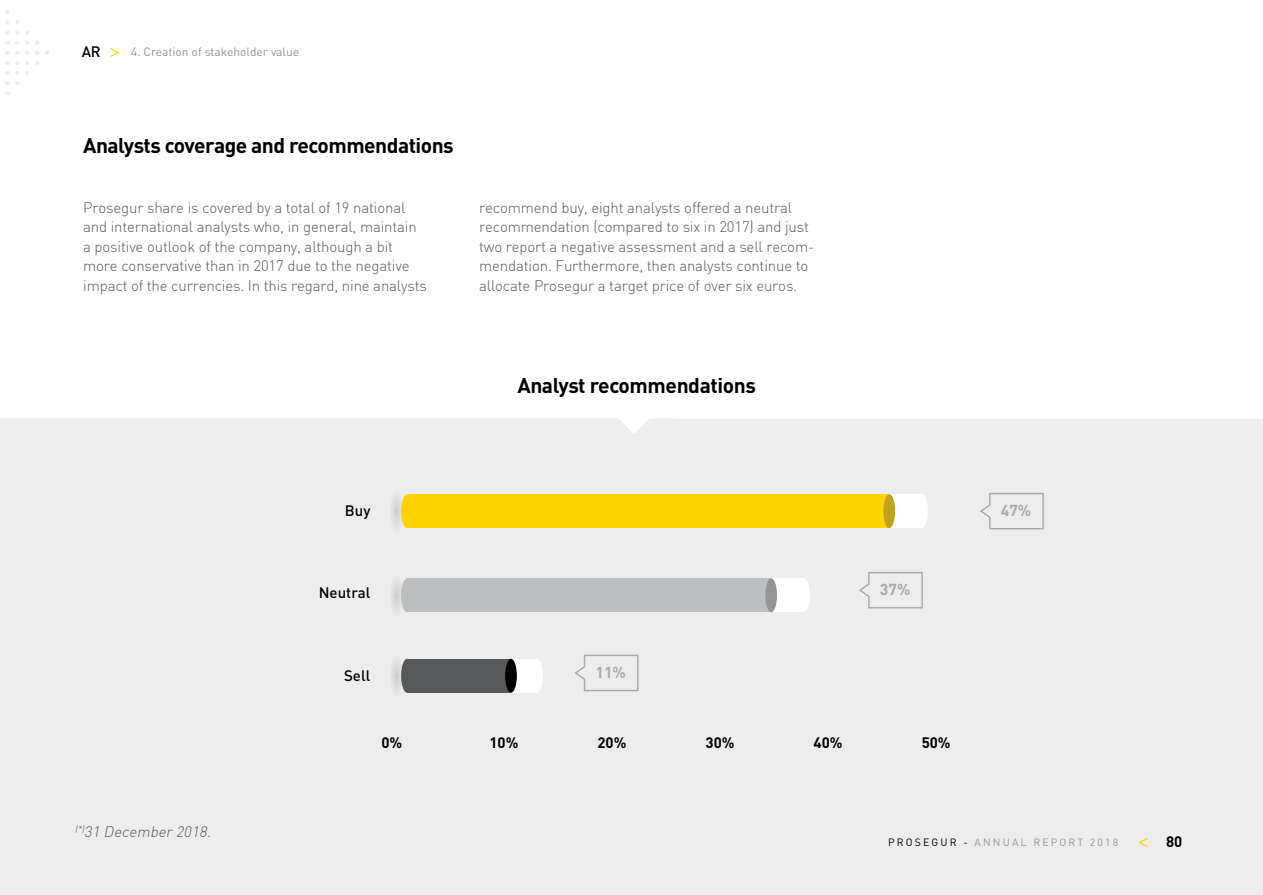
<style>
.page{position:relative;width:1263px;height:895px;background:#fff}
.page>*{position:absolute;margin:0;border:0;box-sizing:border-box;transform-origin:0 0}
.t1{font:700 21px "DIN";letter-spacing:-.025em;color:#000}
.t2{font:700 18px "Minion Pro";color:#ffd200}
.t3{font:700 15.75px "DIN";color:#a7a9ac}
.t4{font:300 15px/19.5px "DIN";letter-spacing:-.01em;color:#58595b}
.t5{font:700 15px "DIN";color:#000}
.t6{font:italic 300 15px "DIN";color:#58595b}
.t7{font:500 15px "DIN";color:#000}
.t8{font:12px "DIN";color:#939598}
.t9{font:10.5px "DIN";letter-spacing:.2em;color:#939598}
.s1{font-family:"DIN Pro";font-weight:500;font-size:15px;color:#000}
.s2{font-family:"Minion Pro";font-weight:700;font-size:18px;color:#ffd200}
.s3{color:#000}
</style>
<div class="page">
<svg style="left:5px;top:10px;width:5px;height:4px"></svg>
<svg style="left:5px;top:20px;width:24px;height:25px"></svg>
<svg style="left:35px;top:41px;width:4px;height:4px"></svg>
<svg style="left:5px;top:51px;width:24px;height:4px"></svg>
<svg style="left:35px;top:51px;width:4px;height:4px"></svg>
<svg style="left:45px;top:51px;width:4px;height:4px"></svg>
<svg style="left:5px;top:61px;width:24px;height:4px"></svg>
<svg style="left:35px;top:61px;width:4px;height:4px"></svg>
<svg style="left:5px;top:71px;width:24px;height:4px"></svg>
<svg style="left:5px;top:81px;width:14px;height:15px"></svg>
<div style="left:0;top:418px;width:1262px;height:477px;background:#ededee"></div>
<svg style="left:616px;top:418px;width:35px;height:16px"></svg>
<div style="left:771px;top:578px;width:33px;height:34px;background:#fff"></div>
<div style="left:798px;top:578px;width:11px;height:34px;background:#fff;border-radius:50%"></div>
<svg style="left:388px;top:570px;width:16px;height:50px"></svg>
<div style="left:407px;top:578px;width:364px;height:34px;background:#bcbec0"></div>
<div style="left:401px;top:578px;width:12px;height:34px;background:#bcbec0;border-radius:50%"></div>
<div style="left:765px;top:578px;width:12px;height:34px;background:#939598;border-radius:50%"></div>
<div style="left:531px;top:659px;width:12px;height:34px;background:#fff;border-radius:50%"></div>
<div style="left:511px;top:659px;width:26px;height:34px;background:#fff"></div>
<svg style="left:388px;top:651px;width:16px;height:49px"></svg>
<div style="left:407px;top:659px;width:104px;height:34px;background:#58595b"></div>
<div style="left:401px;top:659px;width:12px;height:34px;background:#58595b;border-radius:50%"></div>
<div style="left:505px;top:659px;width:12px;height:34px;background:#000;border-radius:50%"></div>
<svg style="left:574px;top:655px;width:64px;height:36px;background:#e6e6e7"></svg>
<svg style="left:858px;top:572px;width:64px;height:36px;background:#e6e6e8"></svg>
<div style="left:889px;top:494px;width:33px;height:34px;background:#fff"></div>
<div style="left:916px;top:494px;width:11px;height:34px;background:#fff;border-radius:50%"></div>
<svg style="left:388px;top:486px;width:16px;height:50px"></svg>
<div style="left:407px;top:494px;width:482px;height:34px;background:#ffd200"></div>
<div style="left:401px;top:494px;width:12px;height:34px;background:#ffd200;border-radius:50%"></div>
<div style="left:883px;top:494px;width:12px;height:34px;background:#c1a21d;border-radius:50%"></div>
<svg style="left:979px;top:493px;width:64px;height:36px;background:#e6e6e8"></svg>
<p class="t8" style="left:82px;top:44px;width:219px"><span class="s1">AR</span> <span class="s2">&gt;</span> 4. Creation of stakeholder value</p>
<h1 class="t1" style="left:83px;top:132px;width:372px">Analysts coverage and recommendations</h1>
<p class="t4" style="left:83px;top:198px;width:345px">Prosegur share is covered by a total of 19 national and international analysts who, in general, maintain a positive outlook of the company, although a bit more conservative than in 2017 due to the negative impact of the currencies. In this regard, nine analysts</p>
<p class="t4" style="left:479px;top:198px;width:337px">recommend buy, eight analysts offered a neutral recommendation (compared to six in 2017) and just two report a negative assessment and a sell recom&shy;mendation. Furthermore, then analysts continue to allocate Prosegur a target price of over six euros.</p>
<p class="t6" style="left:75px;top:822px;width:140px"><sup>(*)</sup>31 December 2018.</p>
<h1 class="t1" style="left:517px;top:371px;width:240px">Analyst recommendations</h1>
<p class="t7" style="left:345px;top:501px;width:27px">Buy</p>
<p class="t3" style="left:1000px;top:500px;width:32px">47%</p>
<p class="t7" style="left:319px;top:583px;width:53px">Neutral</p>
<p class="t3" style="left:879px;top:579px;width:32px">37%</p>
<p class="t7" style="left:344px;top:666px;width:28px">Sell</p>
<p class="t3" style="left:595px;top:662px;width:32px">11%</p>
<p class="t5" style="left:381px;top:733px;width:22px">0%</p>
<p class="t5" style="left:489px;top:733px;width:31px">10%</p>
<p class="t5" style="left:597px;top:733px;width:31px">20%</p>
<p class="t5" style="left:705px;top:733px;width:31px">30%</p>
<p class="t5" style="left:813px;top:733px;width:31px">40%</p>
<p class="t5" style="left:921px;top:733px;width:31px">50%</p>
<p class="t9" style="left:888px;top:836px;width:231px"><span class="s3">PROSEGUR -</span> ANNUAL REPORT 2018</p>
<p class="t2" style="left:1148px;top:856px;width:11px;rotate:-180deg">&gt;</p>
<p class="t5" style="left:1165px;top:832px;width:18px">80</p>
</div>
